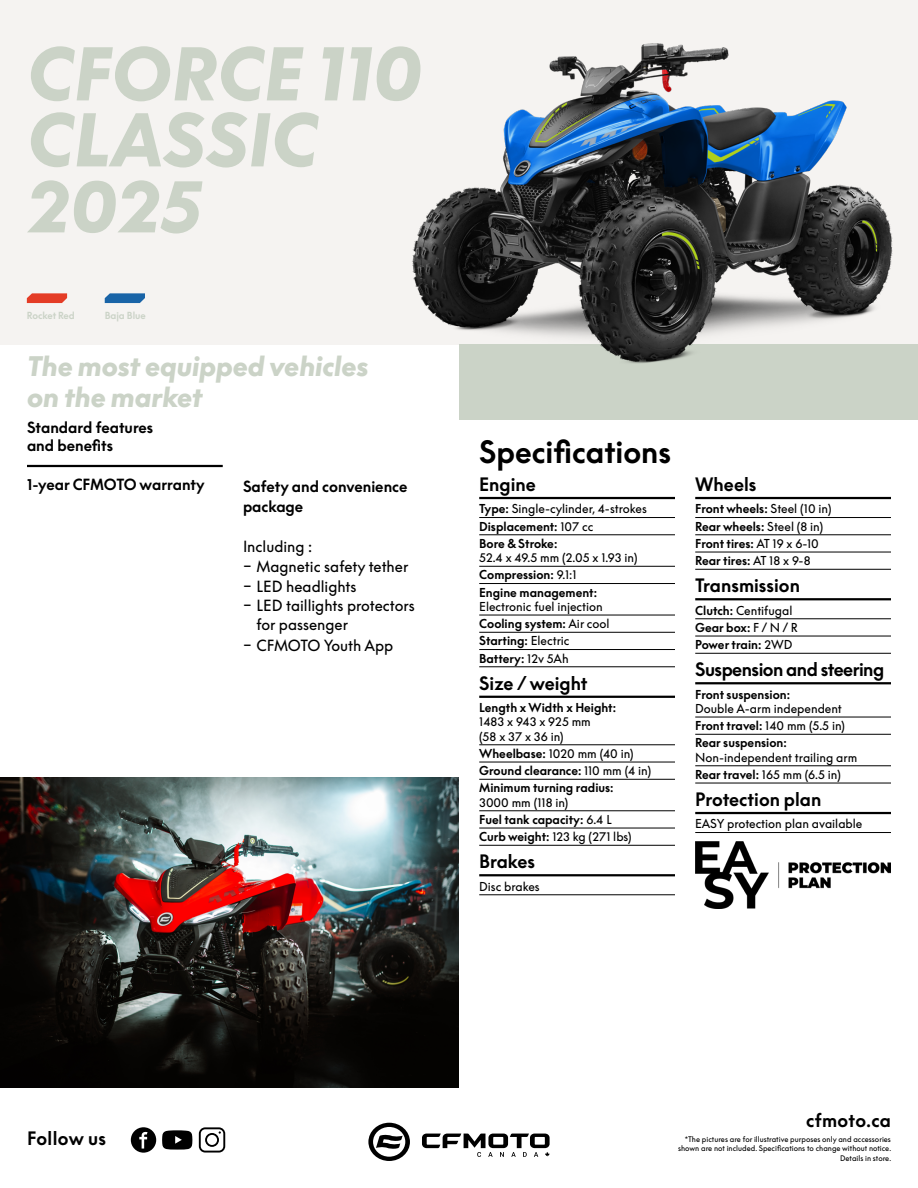
<style>
.page{position:relative;width:918px;height:1188px;background:#fff}
.page>*{position:absolute;margin:0;border:0;box-sizing:border-box;transform-origin:0 0}
.t1{font:italic 900 70.5px/66px "Supreme LL";letter-spacing:.01em;color:#cbd3c7}
.t2{font:30px "Supreme LL Bold Flat";color:#000}
.t3{font:italic 900 26.25px/31.5px "Supreme LL";color:#cbd3c7}
.t4{font:18px "Supreme LL Bold Flat";color:#000}
.t5{font:18px "Supreme LL Bold Flat";letter-spacing:-.03em;color:#000}
.t6{font:18px "Supreme LL Bold Flat";letter-spacing:.02em;color:#000}
.t7{font:15px/19.8px "Supreme LL";color:#000}
.t8{font:15px/18.6px "Supreme LL Bold Flat";color:#000}
.t9{font:12px/17.2px "Supreme LL";color:#000}
.t10{font:700 12px/17.2px "Supreme LL";color:#000}
.t11{font:9.6px "Supreme LL Bold Flat";color:#cbd3c7}
.t12{font:7.5px/9.8px "Supreme LL";color:#000;text-align:right}
.s1{font-weight:400}
.s2{font-weight:700}
</style>
<div class="page">
<div style="left:0;top:0;width:918px;height:344px;background:#f5f3f1"></div>
<div style="left:459px;top:344px;width:459px;height:75px;background:#cbd3c7"></div>
<svg style="left:368px;top:1123px;width:42px;height:38px"></svg>
<svg style="left:422px;top:1134px;width:128px;height:23px"></svg>
<hr style="left:479px;top:497px;width:196px;height:2px;background:#000">
<hr style="left:479px;top:517px;width:196px;height:1px;background:#000">
<hr style="left:479px;top:534px;width:196px;height:1px;background:#000">
<hr style="left:479px;top:566px;width:196px;height:1px;background:#000">
<hr style="left:479px;top:583px;width:196px;height:1px;background:#000">
<hr style="left:479px;top:615px;width:196px;height:1px;background:#000">
<hr style="left:479px;top:632px;width:196px;height:1px;background:#000">
<hr style="left:479px;top:649px;width:196px;height:1px;background:#000">
<hr style="left:479px;top:666px;width:196px;height:1px;background:#000">
<hr style="left:479px;top:696px;width:196px;height:2px;background:#000">
<hr style="left:479px;top:744px;width:196px;height:1px;background:#000">
<hr style="left:479px;top:762px;width:196px;height:1px;background:#000">
<hr style="left:479px;top:779px;width:196px;height:1px;background:#000">
<hr style="left:479px;top:810px;width:196px;height:1px;background:#000">
<hr style="left:479px;top:828px;width:196px;height:1px;background:#000">
<hr style="left:479px;top:845px;width:196px;height:1px;background:#000">
<hr style="left:479px;top:874px;width:196px;height:2px;background:#000">
<hr style="left:479px;top:894px;width:196px;height:1px;background:#000">
<hr style="left:695px;top:497px;width:196px;height:2px;background:#000">
<hr style="left:695px;top:517px;width:196px;height:1px;background:#000">
<hr style="left:695px;top:534px;width:196px;height:1px;background:#000">
<hr style="left:695px;top:552px;width:196px;height:1px;background:#000">
<hr style="left:695px;top:569px;width:196px;height:1px;background:#000">
<hr style="left:695px;top:598px;width:196px;height:2px;background:#000">
<hr style="left:695px;top:618px;width:196px;height:1px;background:#000">
<hr style="left:695px;top:636px;width:196px;height:1px;background:#000">
<hr style="left:695px;top:653px;width:196px;height:1px;background:#000">
<hr style="left:695px;top:682px;width:196px;height:2px;background:#000">
<hr style="left:695px;top:717px;width:196px;height:1px;background:#000">
<hr style="left:695px;top:734px;width:196px;height:1px;background:#000">
<hr style="left:695px;top:765px;width:196px;height:1px;background:#000">
<hr style="left:695px;top:783px;width:196px;height:1px;background:#000">
<hr style="left:695px;top:812px;width:196px;height:2px;background:#000">
<hr style="left:695px;top:832px;width:196px;height:1px;background:#000">
<div style="left:131px;top:1127px;width:25px;height:26px;background:#000;border-radius:50%"></div>
<svg style="left:139px;top:1131px;width:9px;height:18px"></svg>
<svg style="left:162px;top:1130px;width:30px;height:20px"></svg>
<svg style="left:199px;top:1127px;width:26px;height:26px"></svg>
<img style="left:695px;top:841px;width:196px;height:67px">
<img style="left:0;top:778px;width:459px;height:309px">
<svg style="left:27px;top:293px;width:40px;height:10px"></svg>
<svg style="left:105px;top:293px;width:40px;height:10px"></svg>
<hr style="left:27px;top:465px;width:196px;height:2px;background:#000">
<img style="left:320px;top:43px;width:573px;height:320px">
<h1 class="t1" style="left:27px;top:43px;width:396px">CFORCE 110<br>CLASSIC<br>2025</h1>
<p class="t11" style="left:27px;top:310px;width:50px">Rocket Red</p>
<p class="t11" style="left:105px;top:310px;width:43px">Baja Blue</p>
<h3 class="t3" style="left:27px;top:351px;width:343px">The most equipped vehicles on the market</h3>
<p class="t8" style="left:27px;top:418px;width:128px">Standard features and benefits</p>
<p class="t8" style="left:27px;top:476px;width:179px">1-year CFMOTO warranty</p>
<p class="t8" style="left:243px;top:477px;width:166px;line-height:19.8px">Safety and convenience package</p>
<p class="t7" style="left:243px;top:537px;width:173px">Including :<br>͈ Magnetic safety tether ͈ LED headlights<br>͈ LED taillights protectors</p>
<p class="t7" style="left:243px;top:614px;width:152px;line-height:21.3px;text-indent:14px">for passenger<br>͈ CFMOTO Youth App</p>
<h2 class="t2" style="left:479px;top:435px;width:193px">Specifications</h2>
<h3 class="t4" style="left:479px;top:474px;width:58px">Engine</h3>
<p class="t10" style="left:479px;top:501px;width:169px">Type: <span class="s1">Single-cylinder, 4-strokes<br></span>Displacement: <span class="s1">107 cc<br></span>Bore &amp; Stroke:</p>
<p class="t9" style="left:479px;top:549px;width:160px">52.4 x 49.5 mm (2.05 x 1.93 in)<br><span class="s2">Compression:</span> 9.1:1<br><span class="s2">Engine management:</span></p>
<p class="t9" style="left:479px;top:598px;width:132px">Electronic fuel injection<br><span class="s2">Cooling system:</span> Air cool<br><span class="s2">Starting:</span> Electric<br><span class="s2">Battery:</span> 12v 5Ah</p>
<h3 class="t4" style="left:479px;top:673px;width:110px">Size / weight</h3>
<p class="t10" style="left:479px;top:699px;width:138px">Length x Width x Height:</p>
<p class="t9" style="left:479px;top:715px;width:113px;line-height:14.2px">1483 x 943 x 925 mm (58 x 37 x 36 in)</p>
<p class="t10" style="left:479px;top:745px;width:173px">Wheelbase: <span class="s1">1020 mm (40 in)<br></span>Ground clearance: <span class="s1">110 mm (4 in)<br></span>Minimum turning radius:</p>
<p class="t9" style="left:479px;top:794px;width:154px">3000 mm (118 in)<br><span class="s2">Fuel tank capacity:</span> 6.4 L<br><span class="s2">Curb weight:</span> 123 kg (271 lbs)</p>
<h3 class="t4" style="left:479px;top:851px;width:57px">Brakes</h3>
<p class="t9" style="left:479px;top:878px;width:62px">Disc brakes</p>
<h3 class="t4" style="left:695px;top:474px;width:63px">Wheels</h3>
<p class="t10" style="left:695px;top:501px;width:138px">Front wheels: <span class="s1">Steel (10 in)<br></span>Rear wheels: <span class="s1">Steel (8 in)<br></span>Front tires: <span class="s1">AT 19 x 6-10<br></span>Rear tires: <span class="s1">AT 18 x 9-8</span></p>
<h3 class="t4" style="left:695px;top:575px;width:106px">Transmission</h3>
<p class="t10" style="left:695px;top:602px;width:104px">Clutch: <span class="s1">Centifugal<br></span>Gear box: <span class="s1">F / N / R<br></span>Power train: <span class="s1">2WD</span></p>
<h3 class="t5" style="left:695px;top:659px;width:190px">Suspension and steering</h3>
<p class="t10" style="left:695px;top:686px;width:96px">Front suspension:</p>
<p class="t9" style="left:695px;top:700px;width:151px">Double A-arm independent<br><span class="s2">Front travel:</span> 140 mm (5.5 in)<br><span class="s2">Rear suspension:</span></p>
<p class="t9" style="left:695px;top:749px;width:163px">Non-independent trailing arm<br><span class="s2">Rear travel:</span> 165 mm (6.5 in)</p>
<h3 class="t4" style="left:695px;top:789px;width:128px">Protection plan</h3>
<p class="t9" style="left:695px;top:816px;width:169px">EASY protection plan available</p>
<h3 class="t6" style="left:27px;top:1129px;width:81px">Follow us</h3>
<h3 class="t4" style="left:806px;top:1111px;width:86px">cfmoto.ca</h3>
<p class="t12" style="left:678px;top:1134px;width:215px">*The pictures are for illustrative purposes only and accessories shown are not included. Specifications to change without notice.<br>Details in store.</p>
</div>
